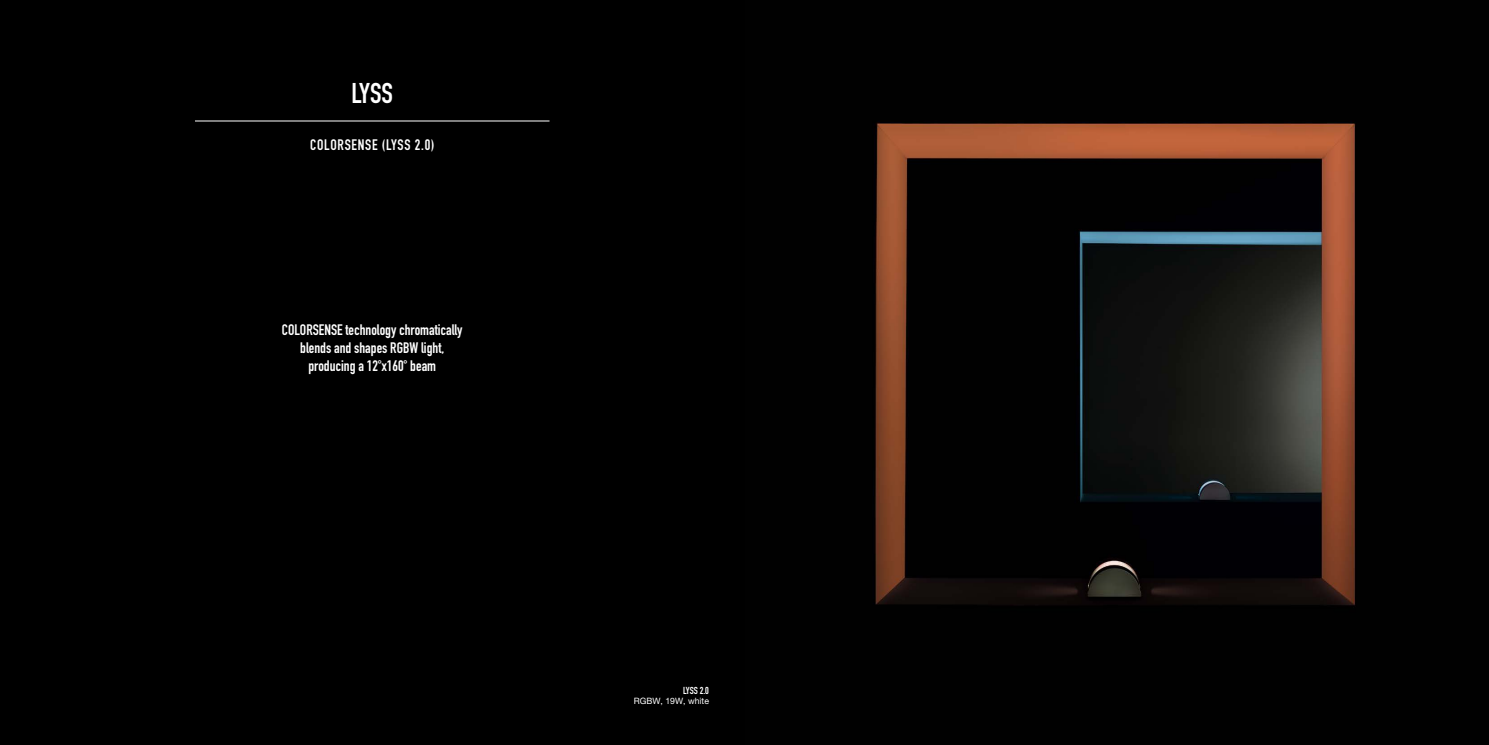
<style>
.page{position:relative;width:1489px;height:745px;background:#fff}
.page>*{position:absolute;margin:0;border:0;box-sizing:border-box;transform-origin:0 0}
.t1{font:28.12px "DIN Engschrift";color:#fff}
.t2{font:15px/18px "DIN Engschrift";color:#fff;text-align:center}
.t3{font:15px "DIN Engschrift";letter-spacing:.05em;color:#fff}
.t4{font:10px "DIN Engschrift";color:#fff}
.t5{font:8.75px "Helvetica Neue";color:#fff}
</style>
<div class="page">
<img style="left:744px;top:0;width:744px;height:744px">
<div style="left:0;top:0;width:744px;height:744px;background:#000"></div>
<hr style="left:195px;top:121px;width:354px;height:1px;background:#fff">
<p class="t1" style="left:351px;top:77px;width:43px">LYSS</p>
<p class="t3" style="left:310px;top:136px;width:126px">COLORSENSE (LYSS 2.0)</p>
<p class="t2" style="left:282px;top:321px;width:182px">COLORSENSE technology chromatically blends and shapes RGBW light, producing a 12°x160° beam</p>
<p class="t4" style="left:683px;top:683px;width:27px">LYSS 2.0</p>
<p class="t5" style="left:633px;top:694px;width:77px">RGBW, 19W, white</p>
</div>
